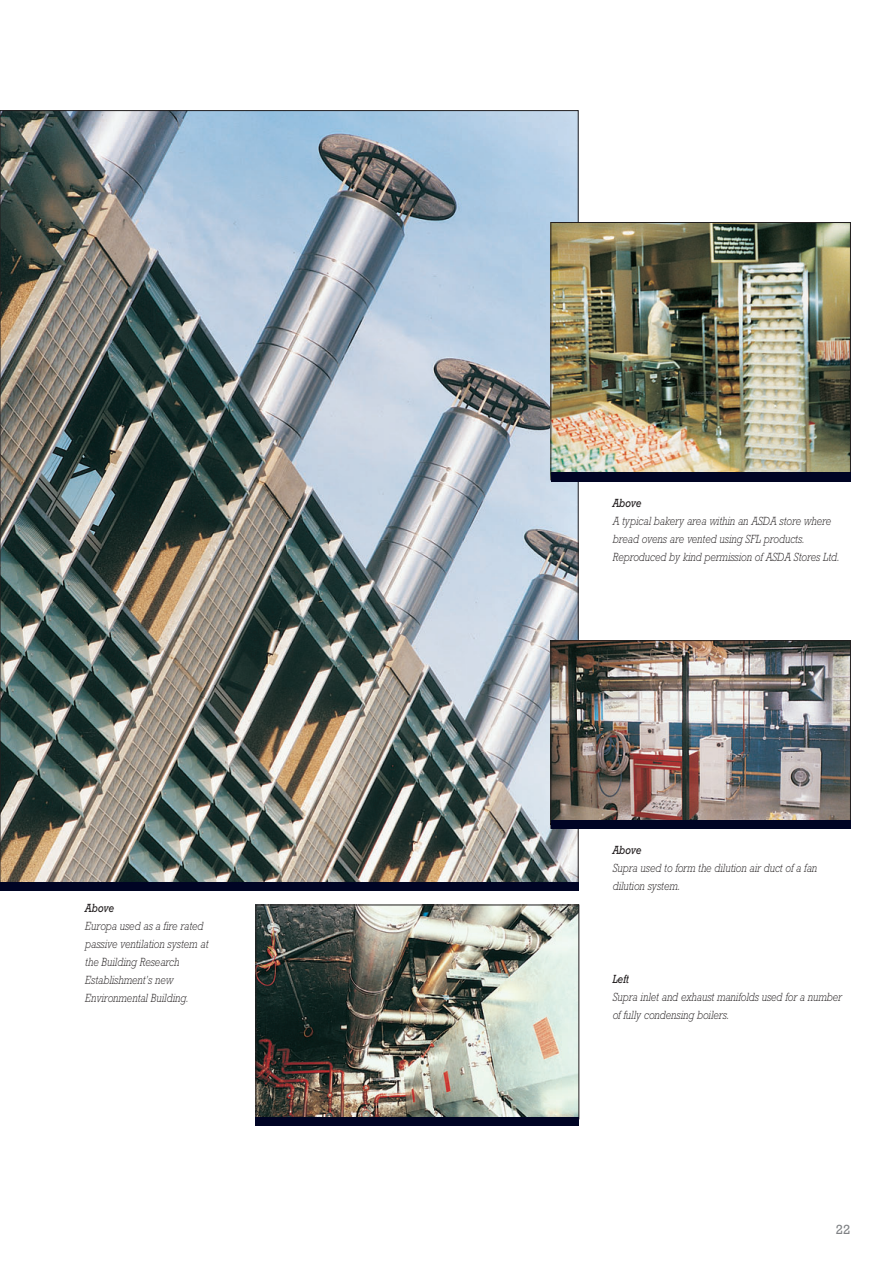
<style>
.page{position:relative;width:893px;height:1263px;background:#fff}
.page>*{position:absolute;margin:0;border:0;box-sizing:border-box;transform-origin:0 0}
.t1{font:13.5px "M Rockwell";color:#808285}
.t2{font:italic 300 12px/18px "M Rockwell";color:#231f20;scale:.85 1}
.t3{font:italic 12px "M Rockwell";color:#231f20;scale:.85 1}
</style>
<div class="page">
<img style="left:258px;top:907px;width:319px;height:210px">
<div style="left:256px;top:905px;width:323px;height:214px;border:1px solid #231f20"></div>
<img style="left:2px;top:112px;width:574px;height:770px">
<img style="left:552px;top:224px;width:296px;height:248px">
<div style="left:550px;top:222px;width:300px;height:258px;border:1px solid #231f20"></div>
<div style="left:550px;top:472px;width:300px;height:9px;background:#000424"></div>
<img style="left:552px;top:642px;width:296px;height:178px">
<div style="left:550px;top:640px;width:300px;height:188px;border:1px solid #231f20"></div>
<div style="left:256px;top:1117px;width:323px;height:9px;background:#000424"></div>
<div style="left:0;top:882px;width:578px;height:8px;background:#000424"></div>
<div style="left:550px;top:820px;width:300px;height:8px;background:#000424"></div>
<p class="t3" style="left:85px;top:904px;width:36px">Above</p>
<p class="t2" style="left:85px;top:918px;width:146px">Europa used as a fire rated passive ventilation system at the Building Research<br>Establishment’s new<br>Environmental Building.</p>
<p class="t3" style="left:612px;top:498px;width:36px">Above</p>
<p class="t2" style="left:612px;top:513px;width:268px">A typical bakery area within an ASDA store where bread ovens are vented using SFL products.<br>Reproduced by kind permission of ASDA Stores Ltd.</p>
<p class="t3" style="left:612px;top:846px;width:36px">Above</p>
<p class="t2" style="left:612px;top:860px;width:242px">Supra used to form the dilution air duct of a fan dilution system.</p>
<p class="t3" style="left:612px;top:974px;width:21px">Left</p>
<p class="t2" style="left:612px;top:989px;width:271px">Supra inlet and exhaust manifolds used for a number of fully condensing boilers.</p>
<p class="t1" style="left:836px;top:1224px;width:16px">22</p>
</div>
